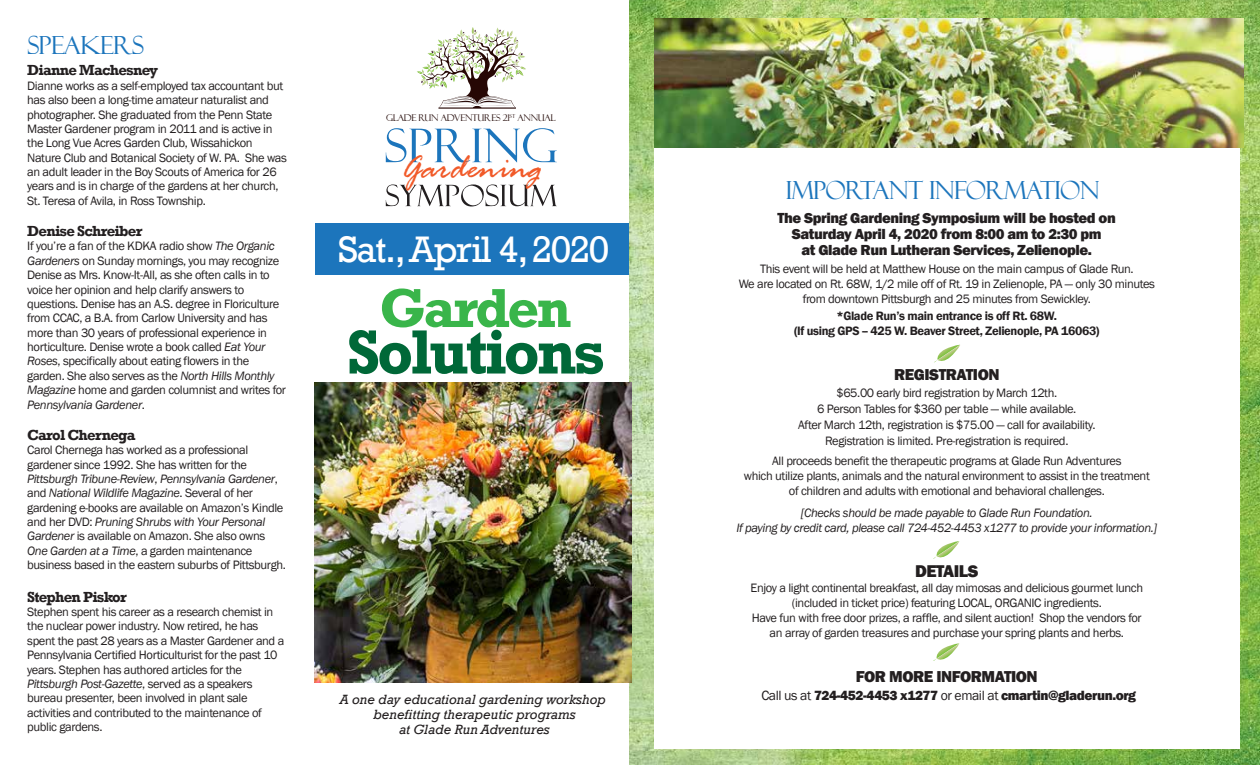
<style>
.page{position:relative;width:1260px;height:765px;background:#fff}
.page>*{position:absolute;margin:0;border:0;box-sizing:border-box;transform-origin:0 0}
.t1{font:700 63.38px "Rockwell";letter-spacing:-.05em;color:#006838}
.t2{font:700 55.88px "Rockwell";letter-spacing:-.05em;color:#39b54a}
.t3{font:37.88px "Rockwell";letter-spacing:-.04em;color:#fff}
.t4{font:italic 37.38px "Rage";color:#f15a29}
.t5{font:25px "Felix Titling";letter-spacing:-.03em;color:#1c75bc}
.t6{font:800 17.5px "Franklin Gothic";letter-spacing:-.03em;color:#231f20}
.t7{font:800 16.25px "Franklin Gothic";letter-spacing:-.03em;color:#231f20}
.t8{font:800 15px/16.2px "Franklin Gothic";letter-spacing:-.03em;color:#231f20;text-align:center}
.t9{font:700 15px "Rockwell";letter-spacing:-.05em;color:#231f20}
.t10{font:italic 13.75px/15px "Rockwell";color:#231f20;text-align:center}
.t11{font:800 13.75px "Franklin Gothic";letter-spacing:-.03em;color:#231f20}
.t12{font:12.5px/14.4px "Franklin Gothic";letter-spacing:-.03em;color:#231f20;text-align:center}
.t13{font:italic 12.5px/15px "Franklin Gothic";letter-spacing:-.03em;color:#231f20;text-align:center}
.t14{font:600 12.5px/15px "Franklin Gothic";letter-spacing:-.03em;color:#231f20;text-align:center}
.t15{font:9.25px "Felix Titling";letter-spacing:-.03em;color:#270e0c}
.s1{font-style:italic}
.s2{font-weight:400}
</style>
<div class="page">
<div style="left:315px;top:224px;width:316px;height:51px;background:#1c75bc"></div>
<img style="left:630px;top:0;width:630px;height:765px">
<div style="left:654px;top:19px;width:586px;height:730px;background:#fff"></div>
<svg style="left:934px;top:345px;width:26px;height:17px"></svg>
<svg style="left:933px;top:541px;width:27px;height:18px"></svg>
<svg style="left:933px;top:643px;width:26px;height:18px"></svg>
<img style="left:315px;top:382px;width:316px;height:301px">
<svg style="left:417px;top:27px;width:109px;height:82px"></svg>
<svg style="left:386px;top:128px;width:171px;height:35px"></svg>
<svg style="left:386px;top:184px;width:171px;height:22px"></svg>
<img style="left:654px;top:18px;width:589px;height:130px">
<h3 class="t5" style="left:27px;top:31px;width:118px">SPEAKERS</h3>
<p class="t9" style="left:27px;top:61px;width:132px">Dianne Machesney</p>
<p class="t12" style="left:27px;top:79px;width:261px;text-align:left">Dianne works as a self-employed tax accountant but has also been a long-time amateur naturalist and photographer. She graduated from the Penn State Master Gardener program in 2011 and is active in the Long Vue Acres Garden Club, Wissahickon Nature Club and Botanical Society of W. PA. She was an adult leader in the Boy Scouts of America for 26 years and is in charge of the gardens at her church, St. Teresa of Avila, in Ross Township.</p>
<p class="t9" style="left:27px;top:222px;width:117px">Denise Schreiber</p>
<p class="t12" style="left:27px;top:239px;width:260px;text-align:left">If you’re a fan of the KDKA radio show <span class="s1">The Organic Gardeners</span> on Sunday mornings, you may recognize Denise as Mrs. Know-It-All, as she often calls in to voice her opinion and help clarify answers to questions. Denise has an A.S. degree in Floriculture from CCAC, a B.A. from Carlow University and has more than 30 years of professional experience in horticulture. Denise wrote a book called <span class="s1">Eat Your Roses</span>, specifically about eating flowers in the garden. She also serves as the <span class="s1">North Hills Monthly Magazine</span> home and garden columnist and writes for <span class="s1">Pennsylvania Gardener</span>.</p>
<p class="t9" style="left:27px;top:426px;width:110px">Carol Chernega</p>
<p class="t12" style="left:27px;top:443px;width:260px;text-align:left">Carol Chernega has worked as a professional gardener since 1992. She has written for the <span class="s1">Pittsburgh Tribune-Review</span>, <span class="s1">Pennsylvania Gardener</span>, and <span class="s1">National Wildlife Magazine</span>. Several of her gardening e-books are available on Amazon’s Kindle and her DVD: <span class="s1">Pruning Shrubs with Your Personal Gardener</span> is available on Amazon. She also owns <span class="s1">One Garden at a Time</span>, a garden maintenance business based in the eastern suburbs of Pittsburgh.</p>
<p class="t9" style="left:27px;top:588px;width:101px">Stephen Piskor</p>
<p class="t12" style="left:27px;top:605px;width:259px;text-align:left">Stephen spent his career as a research chemist in the nuclear power industry. Now retired, he has spent the past 28 years as a Master Gardener and a Pennsylvania Certified Horticulturist for the past 10 years. Stephen has authored articles for the <span class="s1">Pittsburgh Post-Gazette</span>, served as a speakers bureau presenter, been involved in plant sale activities and contributed to the maintenance of public gardens.</p>
<p class="t15" style="left:386px;top:113px;width:171px">GLADE RUN ADVENTURES 21<sup>ST</sup> ANNUAL</p>
<h3 class="t4" style="left:401px;top:148px;width:143px">Gardening</h3>
<h3 class="t3" style="left:338px;top:227px;width:273px">Sat., April 4, 2020</h3>
<h2 class="t2" style="left:379px;top:274px;width:194px">Garden</h2>
<h1 class="t1" style="left:347px;top:314px;width:260px">Solutions</h1>
<p class="t10" style="left:340px;top:692px;width:268px">A one day educational gardening workshop benefitting therapeutic programs<br>at Glade Run Adventures</p>
<h3 class="t5" style="left:786px;top:176px;width:315px">IMPORTANT INFORMATION</h3>
<p class="t8" style="left:778px;top:210px;width:340px">The Spring Gardening Symposium will be hosted on<br>Saturday April 4, 2020 from 8:00 am to 2:30 pm<br>at Glade Run Lutheran Services, Zelienople.</p>
<p class="t12" style="left:739px;top:261px;width:418px;line-height:15px">This event will be held at Matthew House on the main campus of Glade Run.<br>We are located on Rt. 68W, 1/2 mile off of Rt. 19 in Zelienople, PA — only 30 minutes from downtown Pittsburgh and 25 minutes from Sewickley.</p>
<p class="t14" style="left:794px;top:309px;width:307px">*Glade Run’s main entrance is off Rt. 68W.<br>(If using GPS -- 425 W. Beaver Street, Zelienople, PA 16063)</p>
<h3 class="t7" style="left:894px;top:364px;width:107px">REGISTRATION</h3>
<p class="t12" style="left:798px;top:385px;width:299px;line-height:16.2px">$65.00 early bird registration by March 12th.<br>6 Person Tables for $360 per table — while available.<br>After March 12th, registration is $75.00 — call for availability.<br>Registration is limited. Pre-registration is required.</p>
<p class="t12" style="left:744px;top:454px;width:407px;line-height:15px">All proceeds benefit the therapeutic programs at Glade Run Adventures<br>which utilize plants, animals and the natural environment to assist in the treatment of children and adults with emotional and behavioral challenges.</p>
<p class="t13" style="left:736px;top:505px;width:422px">[Checks should be made payable to Glade Run Foundation.<br>If paying by credit card, please call 724-452-4453 x1277 to provide your information.]</p>
<h3 class="t6" style="left:915px;top:559px;width:65px">DETAILS</h3>
<p class="t12" style="left:751px;top:580px;width:394px;line-height:15px">Enjoy a light continental breakfast, all day mimosas and delicious gourmet lunch (included in ticket price) featuring LOCAL, ORGANIC ingredients.<br>Have fun with free door prizes, a raffle, and silent auction! Shop the vendors for an array of garden treasures and purchase your spring plants and herbs.</p>
<h3 class="t7" style="left:856px;top:666px;width:183px">FOR MORE INFORMATION</h3>
<p class="t11" style="left:761px;top:687px;width:376px"><span class="s2">Call us at</span> 724-452-4453 x1277 <span class="s2">or email at</span> cmartin@gladerun.org</p>
</div>
